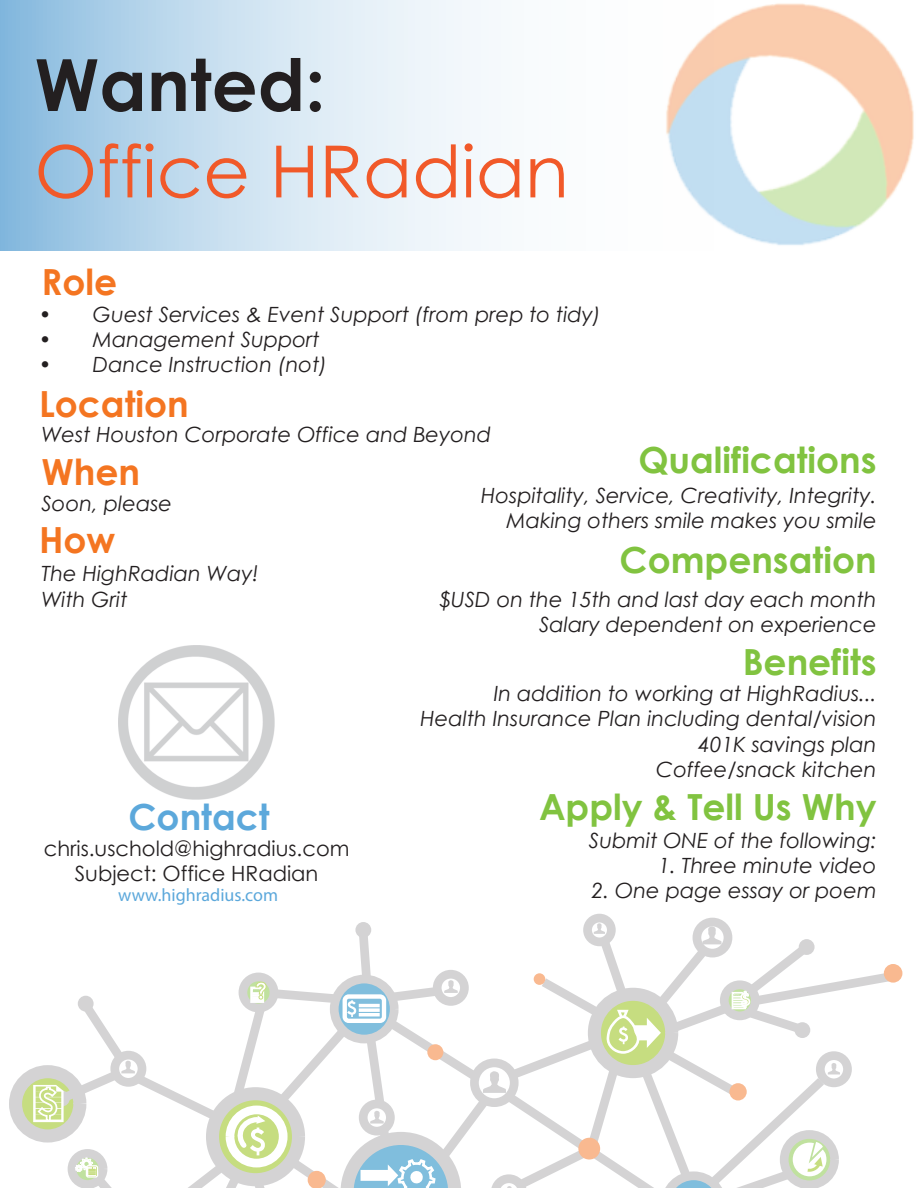
<style>
.page{position:relative;width:918px;height:1188px;background:#fff}
.page>*{position:absolute;margin:0;border:0;box-sizing:border-box;transform-origin:0 0}
.t1{font:72px "Century Gothic";color:#f15929}
.t2{font:700 72px "Century Gothic";color:#231f20}
.t3{font:700 36px "Century Gothic";color:#81c340}
.t4{font:700 36px/67.9px "Century Gothic";color:#f47521}
.t5{font:700 36px "Century Gothic";color:#5ca8db}
.t6{font:italic 21px/25.2px "Century Gothic";color:#231f20;text-align:right}
.t7{font:21px/25.2px "Century Gothic";color:#231f20;text-align:center}
.t8{font:18px "Myriad Pro";color:#5ca8db}
</style>
<div class="page">
<img style="left:825px;top:8px;width:89px;height:233px">
<svg style="left:0;top:0;width:825px;height:250px"></svg>
<div style="left:693px;top:918px;width:39px;height:39px;border:9px solid #a9a8aa;border-radius:50%"></div>
<div style="left:583px;top:914px;width:33px;height:32px;border:9px solid #a9a8aa;border-radius:50%"></div>
<svg style="left:9px;top:1065px;width:77px;height:78px"></svg>
<svg style="left:33px;top:922px;width:869px;height:266px"></svg>
<img style="left:118px;top:646px;width:157px;height:154px">
<h1 class="t2" style="left:34px;top:30px;width:292px">Wanted:</h1>
<h1 class="t1" style="left:34px;top:121px;width:536px">Office HRadian</h1>
<h2 class="t4" style="left:41px;top:246px;width:77px">Role</h2>
<p class="t6" style="left:39px;top:301px;width:563px">• Guest Services &amp; Event Support (from prep to tidy)</p>
<p class="t6" style="left:39px;top:327px;width:282px">• Management Support</p>
<p class="t6" style="left:39px;top:352px;width:290px">• Dance Instruction (not)</p>
<h2 class="t4" style="left:39px;top:368px;width:151px">Location<br>When<br>How</h2>
<p class="t6" style="left:41px;top:422px;width:451px">West Houston Corporate Office and Beyond</p>
<h2 class="t3" style="left:638px;top:433px;width:240px">Qualifications</h2>
<p class="t6" style="left:481px;top:482px;width:397px">Hospitality, Service, Creativity, Integrity.<br>Making others smile makes you smile</p>
<p class="t6" style="left:41px;top:490px;width:132px">Soon, please</p>
<h2 class="t3" style="left:620px;top:533px;width:259px">Compensation</h2>
<p class="t6" style="left:41px;top:561px;width:219px;text-align:left">The HighRadian Way!<br>With Grit</p>
<p class="t6" style="left:439px;top:586px;width:439px">$USD on the 15th and last day each month<br>Salary dependent on experience</p>
<h2 class="t3" style="left:743px;top:635px;width:135px">Benefits</h2>
<h2 class="t5" style="left:129px;top:790px;width:143px">Contact</h2>
<p class="t7" style="left:44px;top:836px;width:307px">chris.uschold@highradius.com<br>Subject: Office HRadian</p>
<p class="t8" style="left:118px;top:884px;width:161px">www.highradius.com</p>
<p class="t6" style="left:420px;top:681px;width:458px">In addition to working at HighRadius...<br>Health Insurance Plan including dental/vision<br>401K savings plan<br>Coffee/snack kitchen</p>
<h2 class="t3" style="left:539px;top:779px;width:339px">Apply &amp; Tell Us Why</h2>
<p class="t6" style="left:589px;top:827px;width:289px">Submit ONE of the following:</p>
<p class="t6" style="left:659px;top:852px;width:220px">1. Three minute video</p>
<p class="t6" style="left:592px;top:878px;width:286px">2. One page essay or poem</p>
</div>
